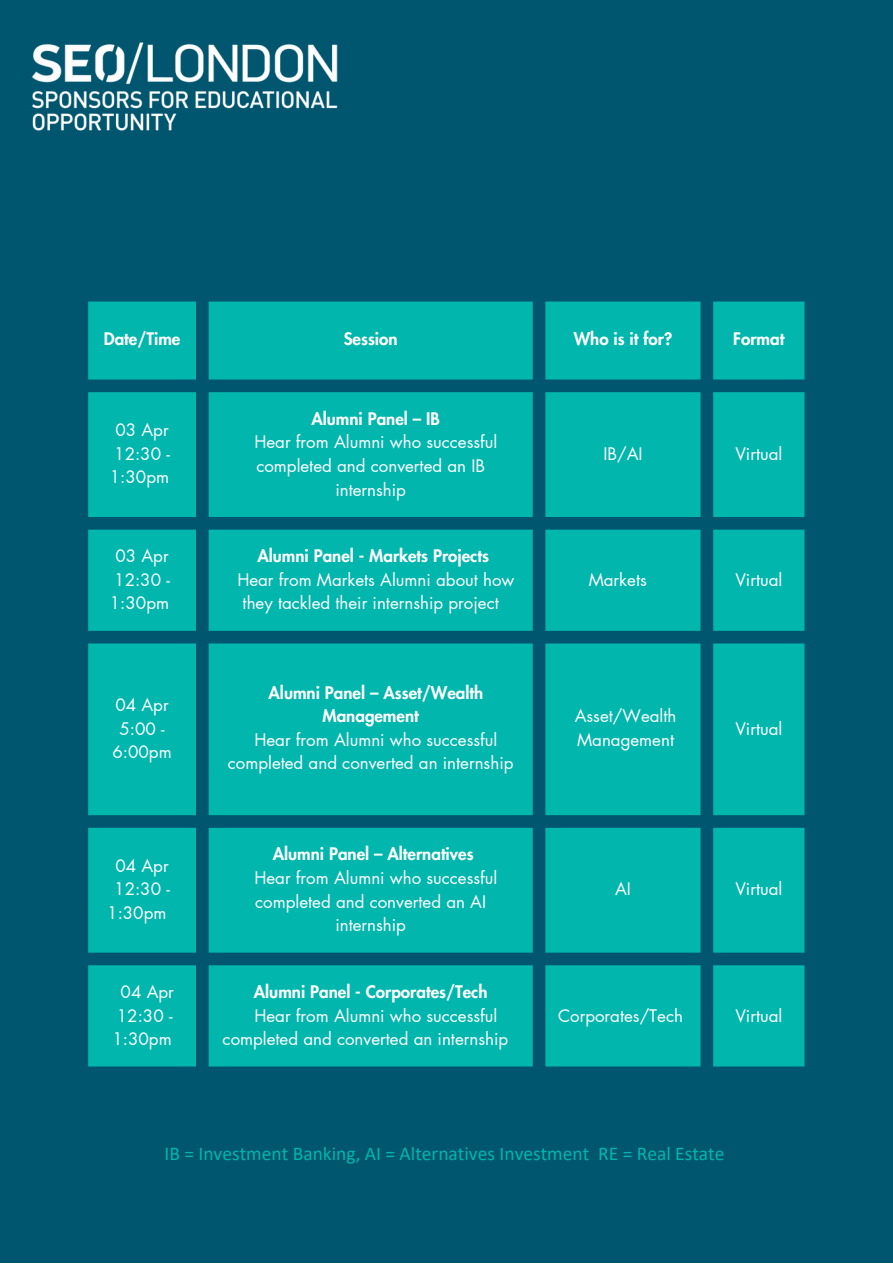
<style>
.page{position:relative;width:893px;height:1264px;background:#fff}
.page>*{position:absolute;margin:0;border:0;box-sizing:border-box;transform-origin:0 0}
.t1{font:19.5px "Calibri";color:#00b6ad}
.t2{font:16.95px/23.5px "Futura LT Pro";color:#fff}
.t3{font:800 16.95px/23.5px "Futura LT Pro";color:#fff}
</style>
<div class="page">
<div style="left:0;top:0;width:892px;height:1262px;background:#00556f"></div>
<svg style="left:88px;top:301px;width:716px;height:765px;background:#00a8a4"></svg>
<img style="left:31px;top:42px;width:307px;height:89px">
<p class="t3" style="left:104px;top:328px;width:78px">Date/Time</p>
<p class="t3" style="left:344px;top:328px;width:55px">Session</p>
<p class="t3" style="left:573px;top:328px;width:100px">Who is it for?</p>
<p class="t3" style="left:733px;top:328px;width:53px">Format</p>
<p class="t2" style="left:115px;top:419px;width:55px">03 Apr</p>
<p class="t2" style="left:110px;top:442px;width:62px">12:30 -<br>1:30pm</p>
<p class="t2" style="left:115px;top:545px;width:55px">03 Apr</p>
<p class="t2" style="left:110px;top:568px;width:62px">12:30 -<br>1:30pm</p>
<p class="t2" style="left:115px;top:693px;width:55px">04 Apr</p>
<p class="t2" style="left:112px;top:717px;width:61px;text-align:center">5:00 -<br>6:00pm</p>
<p class="t2" style="left:115px;top:854px;width:55px">04 Apr</p>
<p class="t2" style="left:107px;top:878px;width:64px;text-align:center">12:30 -<br>1:30pm</p>
<p class="t2" style="left:121px;top:980px;width:55px">04 Apr</p>
<p class="t2" style="left:112px;top:1004px;width:62px">12:30 -<br>1:30pm</p>
<p class="t3" style="left:311px;top:407px;width:130px">Alumni Panel – IB</p>
<p class="t2" style="left:254px;top:431px;width:244px">Hear from Alumni who successful</p>
<p class="t2" style="left:256px;top:455px;width:230px">completed and converted an IB</p>
<p class="t2" style="left:335px;top:478px;width:72px">internship</p>
<p class="t2" style="left:603px;top:442px;width:41px">IB/AI</p>
<p class="t2" style="left:735px;top:442px;width:48px">Virtual</p>
<p class="t3" style="left:257px;top:545px;width:233px">Alumni Panel - Markets Projects</p>
<p class="t2" style="left:242px;top:568px;width:273px;text-indent:-5px">Hear from Markets Alumni about how they tackled their internship project</p>
<p class="t2" style="left:588px;top:568px;width:60px">Markets</p>
<p class="t2" style="left:735px;top:568px;width:48px">Virtual</p>
<p class="t3" style="left:322px;top:681px;width:162px;text-indent:-54px">Alumni Panel – Asset/Wealth<br>Management</p>
<p class="t2" style="left:228px;top:728px;width:287px;text-indent:27px">Hear from Alumni who successful completed and converted an internship</p>
<p class="t3" style="left:273px;top:843px;width:202px">Alumni Panel – Alternatives</p>
<p class="t2" style="left:254px;top:866px;width:244px">Hear from Alumni who successful</p>
<p class="t2" style="left:255px;top:890px;width:232px">completed and converted an AI</p>
<p class="t2" style="left:335px;top:914px;width:72px">internship</p>
<p class="t2" style="left:574px;top:705px;width:103px">Asset/Wealth</p>
<p class="t2" style="left:577px;top:728px;width:98px">Management</p>
<p class="t2" style="left:735px;top:717px;width:48px">Virtual</p>
<p class="t2" style="left:615px;top:878px;width:17px">AI</p>
<p class="t2" style="left:735px;top:878px;width:48px">Virtual</p>
<p class="t3" style="left:254px;top:980px;width:235px">Alumni Panel - Corporates/Tech</p>
<p class="t2" style="left:222px;top:1004px;width:287px;text-indent:32px">Hear from Alumni who successful completed and converted an internship</p>
<p class="t2" style="left:558px;top:1004px;width:126px">Corporates/Tech</p>
<p class="t2" style="left:735px;top:1004px;width:48px">Virtual</p>
<p class="t1" style="left:164px;top:1145px;width:561px">IB = Investment Banking, AI = Alternatives Investment RE = Real Estate</p>
</div>
